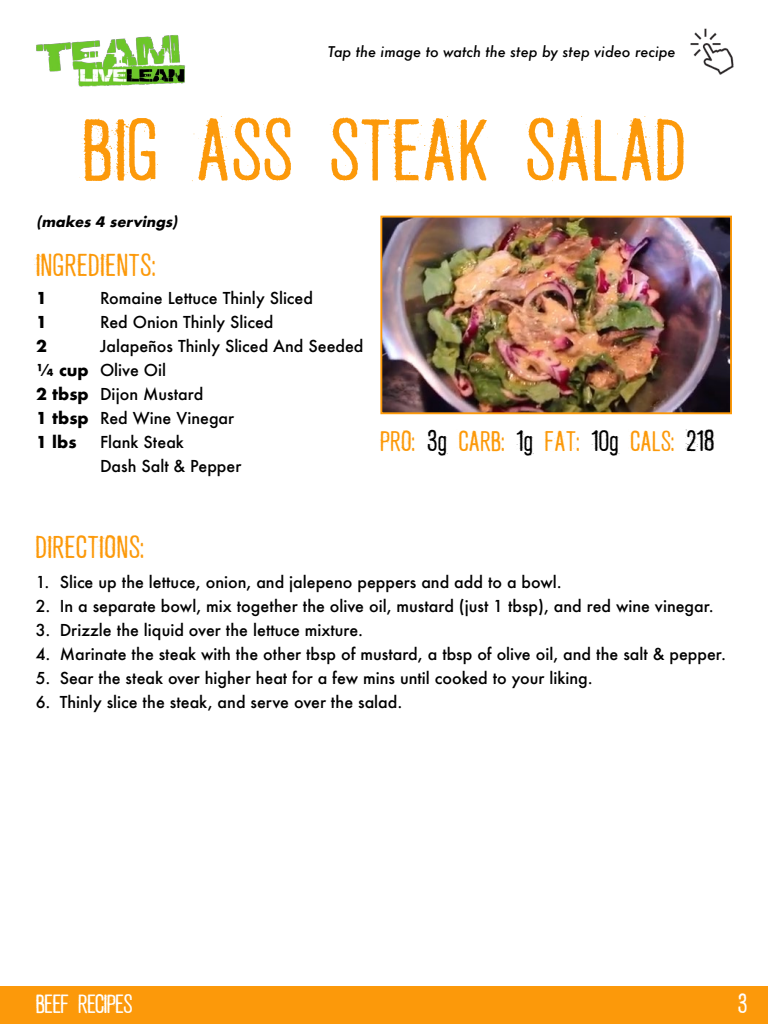
<style>
.page{position:relative;width:768px;height:1024px;background:#fff}
.page>*{position:absolute;margin:0;border:0;box-sizing:border-box;transform-origin:0 0}
.t1{font:83px "Fresco Stamp";letter-spacing:.04em;color:#fc990a}
.t2{font:30px "Fresco Stamp";letter-spacing:.05em;color:#fc990a}
.t3{font:27px "Fresco Stamp";letter-spacing:.04em;color:#fc990a}
.t4{font:25px "Fresco Stamp";color:#fff}
.t5{font:500 16px/24px "Futura";color:#000}
.t6{font:700 16px/24px "Futura";color:#000}
.t7{font:italic 500 14.4px "Futura";color:#000}
.t8{font:italic 700 14px "Futura";color:#000}
.s1{color:#000}
</style>
<div class="page">
<img style="left:690px;top:29px;width:44px;height:46px">
<img style="left:36px;top:35px;width:150px;height:52px">
<div style="left:0;top:986px;width:768px;height:38px;background:#fc990a"></div>
<img style="left:383px;top:219px;width:346px;height:192px">
<div style="left:380px;top:216px;width:352px;height:198px;border:2px solid #fc990a"></div>
<p class="t7" style="left:328px;top:42px;width:349px">Tap the image to watch the step by step video recipe</p>
<h1 class="t1" style="left:83px;top:103px;width:603px">BIG ASS STEAK SALAD</h1>
<p class="t8" style="left:36px;top:212px;width:147px">(makes 4 servings)</p>
<h2 class="t2" style="left:36px;top:249px;width:121px">INGREDIENTS:</h2>
<p class="t6" style="left:36px;top:286px;width:54px">1<br>1<br>2<br>¼ cup<br>2 tbsp<br>1 tbsp<br>1 lbs</p>
<p class="t5" style="left:100px;top:286px;width:265px">Romaine Lettuce Thinly Sliced<br>Red Onion Thinly Sliced<br>Jalapeños Thinly Sliced And Seeded<br>Olive Oil<br>Dijon Mustard<br>Red Wine Vinegar<br>Flank Steak<br>Dash Salt &amp; Pepper</p>
<h3 class="t3" style="left:380px;top:426px;width:335px">PRO: <span class="s1">3g</span> CARB: <span class="s1">1g</span> FAT: <span class="s1">10g</span> CALS: <span class="s1">218</span></h3>
<h2 class="t2" style="left:36px;top:530px;width:109px">DIRECTIONS:</h2>
<p class="t5" style="left:36px;top:570px;width:528px">1. Slice up the lettuce, onion, and jalepeno peppers and add to a bowl.</p>
<p class="t5" style="left:36px;top:594px;width:680px">2. In a separate bowl, mix together the olive oil, mustard (just 1 tbsp), and red wine vinegar.</p>
<p class="t5" style="left:36px;top:618px;width:329px">3. Drizzle the liquid over the lettuce mixture.</p>
<p class="t5" style="left:36px;top:642px;width:692px">4. Marinate the steak with the other tbsp of mustard, a tbsp of olive oil, and the salt &amp; pepper.</p>
<p class="t5" style="left:36px;top:666px;width:558px">5. Sear the steak over higher heat for a few mins until cooked to your liking.</p>
<p class="t5" style="left:36px;top:690px;width:368px">6. Thinly slice the steak, and serve over the salad.</p>
<h3 class="t4" style="left:36px;top:990px;width:98px">BEEF RECIPES</h3>
<h3 class="t4" style="left:738px;top:990px;width:10px">3</h3>
</div>
